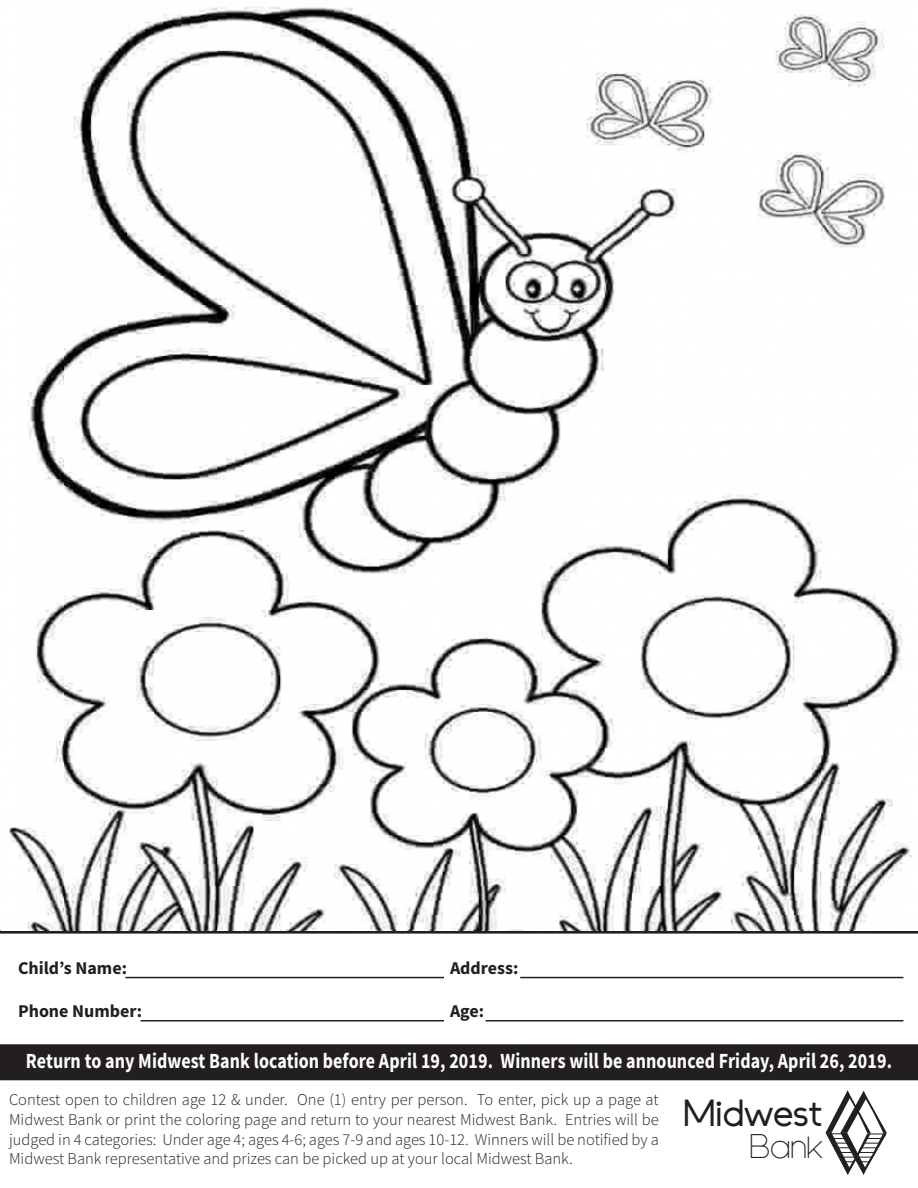
<style>
.page{position:relative;width:918px;height:1188px;background:#fff}
.page>*{position:absolute;margin:0;border:0;box-sizing:border-box;transform-origin:0 0}
.t1{font:34.2px "Generica";color:#231f20}
.t2{font:33px "Compass";color:#231f20}
.t3{font:700 21.6px "Source Sans Pro";letter-spacing:.005em;color:#fff;scale:.83 1}
.t4{font:700 18px "Source Sans Pro";color:#231f20}
.t5{font:300 16.5px/19.8px "Source Sans Pro";color:#231f20;text-align:justify}
</style>
<div class="page">
<div style="left:0;top:1044px;width:918px;height:36px;background:#231f20"></div>
<hr style="left:0;top:931px;width:918px;height:3px;background:#231f20">
<hr style="left:125px;top:977px;width:319px;height:1px;background:#231f20">
<hr style="left:520px;top:977px;width:383px;height:1px;background:#231f20">
<hr style="left:141px;top:1020px;width:303px;height:2px;background:#231f20">
<hr style="left:486px;top:1020px;width:417px;height:2px;background:#231f20">
<svg style="left:826px;top:1090px;width:61px;height:85px"></svg>
<img style="left:9px;top:7px;width:903px;height:923px">
<p class="t4" style="left:18px;top:956px;width:111px">Child’s Name:</p>
<p class="t4" style="left:450px;top:956px;width:70px">Address:</p>
<p class="t4" style="left:18px;top:999px;width:126px">Phone Number:</p>
<p class="t4" style="left:450px;top:999px;width:36px">Age:</p>
<p class="t3" style="left:26px;top:1047px;width:1045px">Return to any Midwest Bank location before April 19, 2019. Winners will be announced Friday, April 26, 2019.</p>
<p class="t5" style="left:9px;top:1090px;width:651px">Contest open to children age 12 &amp; under. One (1) entry per person. To enter, pick up a page at Midwest Bank or print the coloring page and return to your nearest Midwest Bank. Entries will be judged in 4 categories: Under age 4; ages 4-6; ages 7-9 and ages 10-12. Winners will be notified by a Midwest Bank representative and prizes can be picked up at your local Midwest Bank.</p>
<p class="t2" style="left:683px;top:1087px;width:140px">Midwest</p>
<h1 class="t1" style="left:750px;top:1125px;width:74px">Bank</h1>
</div>
